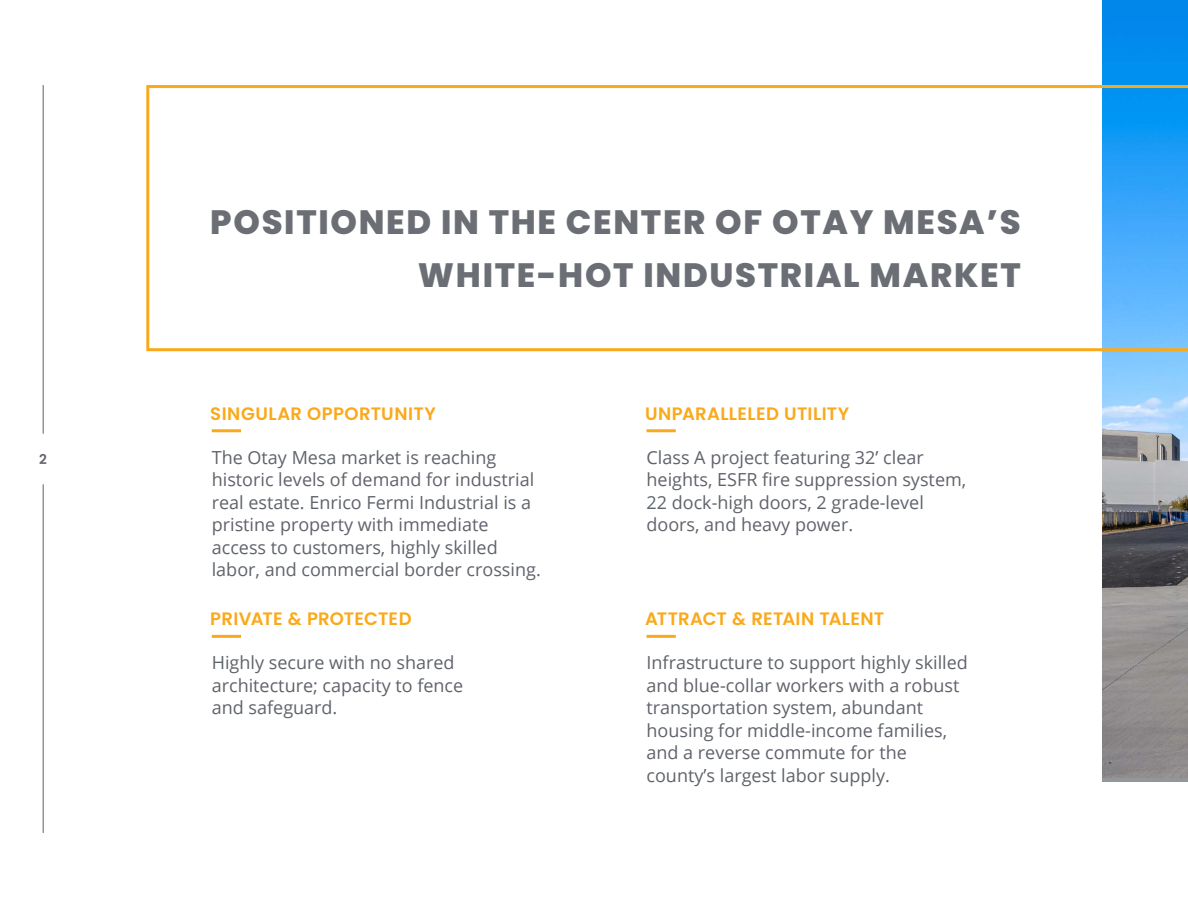
<style>
.page{position:relative;width:1188px;height:918px;background:#fff}
.page>*{position:absolute;margin:0;border:0;box-sizing:border-box;transform-origin:0 0}
.t1{font:800 33.75px/52.5px "Poppins";letter-spacing:.05em;color:#6b6f75;text-align:right}
.t2{font:18px/22.5px "Open Sans";color:#5f636a}
.t3{font:600 18px "Poppins";letter-spacing:.015em;color:#faa91a}
.t4{font:600 13.5px "Poppins";color:#5f636a}
</style>
<div class="page">
<img style="left:1103px;top:0;width:85px;height:777px">
<svg style="left:146px;top:85px;width:1042px;height:266px"></svg>
<hr style="left:43px;top:85px;width:1px;height:349px;background:#5f636a">
<hr style="left:43px;top:484px;width:1px;height:349px;background:#5f636a">
<hr style="left:212px;top:429px;width:29px;height:3px;background:#faa91a">
<hr style="left:212px;top:635px;width:29px;height:3px;background:#faa91a">
<hr style="left:647px;top:429px;width:29px;height:3px;background:#faa91a">
<hr style="left:647px;top:635px;width:29px;height:3px;background:#faa91a">
<p class="t4" style="left:39px;top:452px;width:9px">2</p>
<h1 class="t1" style="left:210px;top:196px;width:812px">POSITIONED IN THE CENTER OF OTAY MESA’S<br>WHITE-HOT INDUSTRIAL MARKET</h1>
<p class="t3" style="left:210px;top:403px;width:227px">SINGULAR OPPORTUNITY</p>
<p class="t2" style="left:212px;top:446px;width:331px">The Otay Mesa market is reaching historic levels of demand for industrial real estate. Enrico Fermi Industrial is a pristine property with immediate access to customers, highly skilled labor, and commercial border crossing.</p>
<p class="t3" style="left:210px;top:609px;width:203px">PRIVATE &amp; PROTECTED</p>
<p class="t2" style="left:212px;top:651px;width:253px">Highly secure with no shared architecture; capacity to fence and safeguard.</p>
<p class="t3" style="left:645px;top:403px;width:206px">UNPARALLELED UTILITY</p>
<p class="t2" style="left:647px;top:446px;width:321px">Class A project featuring 32’ clear heights, ESFR fire suppression system, 22 dock-high doors, 2 grade-level doors, and heavy power.</p>
<p class="t3" style="left:645px;top:609px;width:241px">ATTRACT &amp; RETAIN TALENT</p>
<p class="t2" style="left:647px;top:651px;width:323px">Infrastructure to support highly skilled and blue-collar workers with a robust transportation system, abundant housing for middle-income families, and a reverse commute for the county’s largest labor supply.</p>
</div>
